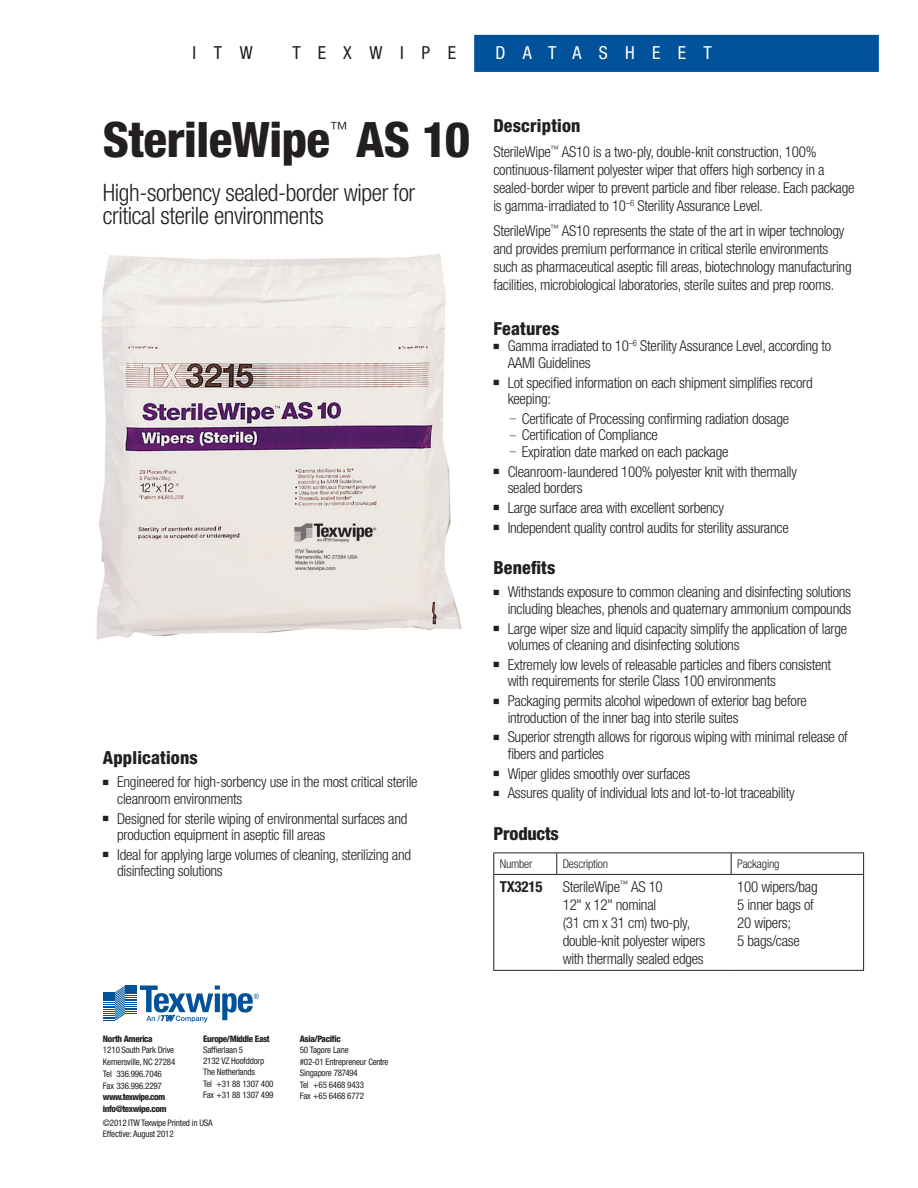
<style>
.page{position:relative;width:918px;height:1188px;background:#fff}
.page>*{position:absolute;margin:0;border:0;box-sizing:border-box;transform-origin:0 0}
.t1{font:800 condensed 48.9px "Helvetica Neue";letter-spacing:-.01em;color:#231f20}
.t2{font:300 condensed 24px/23.2px "Helvetica Neue";letter-spacing:-.015em;color:#231f20}
.t3{font:300 18.3px "Helvetica Neue";color:#231f20}
.t4{font:800 condensed 18px "Helvetica Neue";letter-spacing:.01em;color:#231f20}
.t5{font:condensed 18px "Helvetica Neue";letter-spacing:.98em;color:#231f20}
.t6{font:condensed 18px "Helvetica Neue";letter-spacing:.96em;color:#fff}
.t7{font:800 condensed 18px "Helvetica Neue";letter-spacing:-.01em;color:#231f20}
.t8{font:300 condensed 15px/18px "Helvetica Neue";letter-spacing:-.015em;color:#231f20}
.t9{font:700 condensed 15px "Helvetica Neue";letter-spacing:-.015em;color:#231f20}
.t10{font:300 condensed 12px "Helvetica Neue";letter-spacing:-.015em;color:#231f20}
.t11{font:condensed 9px/11.4px "Helvetica Neue";letter-spacing:-.02em;color:#231f20}
.t12{font:800 condensed 9px/11.4px "Helvetica Neue";letter-spacing:-.04em;color:#231f20}
.s1{font-family:"Universal Newswith Comm Pi";font-weight:400;font-stretch:normal;font-size:10.5px}
</style>
<div class="page">
<img style="left:96px;top:252px;width:366px;height:388px">
<div style="left:474px;top:35px;width:405px;height:37px;background:#01529a;border:2px solid #01529a"></div>
<hr style="left:493px;top:874px;width:64px;height:1px;background:#231f20">
<hr style="left:557px;top:874px;width:174px;height:1px;background:#231f20">
<hr style="left:731px;top:874px;width:133px;height:1px;background:#231f20">
<hr style="left:493px;top:853px;width:64px;height:1px;background:#231f20">
<svg style="left:493px;top:853px;width:1px;height:21px"></svg>
<hr style="left:557px;top:853px;width:174px;height:1px;background:#231f20">
<svg style="left:556px;top:853px;width:1px;height:21px"></svg>
<hr style="left:731px;top:853px;width:133px;height:1px;background:#231f20">
<svg style="left:863px;top:853px;width:1px;height:21px"></svg>
<hr style="left:493px;top:875px;width:1px;height:95px;background:#231f20">
<hr style="left:863px;top:875px;width:1px;height:95px;background:#231f20">
<hr style="left:493px;top:970px;width:64px;height:1px;background:#231f20">
<hr style="left:557px;top:970px;width:174px;height:1px;background:#231f20">
<hr style="left:731px;top:970px;width:133px;height:1px;background:#231f20">
<svg style="left:731px;top:853px;width:1px;height:21px"></svg>
<svg style="left:103px;top:986px;width:156px;height:36px"></svg>
<p class="t5" style="left:192px;top:42px;width:62px">ITW</p>
<p class="t5" style="left:292px;top:42px;width:165px">TEXWIPE</p>
<p class="t6" style="left:495px;top:42px;width:218px">DATASHEET</p>
<h1 class="t1" style="left:103px;top:110px;width:229px">SterileWipe</h1>
<p class="t3" style="left:330px;top:117px;width:20px">™</p>
<h1 class="t1" style="left:356px;top:110px;width:116px">AS 10</h1>
<h2 class="t2" style="left:103px;top:181px;width:314px">High-sorbency sealed-border wiper for critical sterile environments</h2>
<p class="t4" style="left:103px;top:747px;width:97px">Applications</p>
<p class="t8" style="left:117px;top:774px;width:302px;line-height:16.5px;text-indent:-14px"><span class="s1">7</span> Engineered for high-sorbency use in the most critical sterile cleanroom environments</p>
<p class="t8" style="left:117px;top:810px;width:292px;line-height:16.5px;text-indent:-14px"><span class="s1">7</span> Designed for sterile wiping of environmental surfaces and production equipment in aseptic fill areas</p>
<p class="t8" style="left:117px;top:846px;width:295px;line-height:16.5px;text-indent:-14px"><span class="s1">7</span> Ideal for applying large volumes of cleaning, sterilizing and disinfecting solutions</p>
<p class="t4" style="left:493px;top:115px;width:89px">Description</p>
<p class="t8" style="left:493px;top:143px;width:363px">SterileWipe<sup>™</sup> AS10 is a two-ply, double-knit construction, 100% continuous-filament polyester wiper that offers high sorbency in a sealed-border wiper to prevent particle and fiber release. Each package is gamma-irradiated to 10<sup>–6</sup> Sterility Assurance Level.</p>
<p class="t8" style="left:493px;top:221px;width:360px">SterileWipe<sup>™</sup> AS10 represents the state of the art in wiper technology and provides premium performance in critical sterile environments such as pharmaceutical aseptic fill areas, biotechnology manufacturing facilities, microbiological laboratories, sterile suites and prep rooms.</p>
<p class="t4" style="left:493px;top:317px;width:68px">Features</p>
<p class="t8" style="left:508px;top:338px;width:325px;line-height:16.5px;text-indent:-14px"><span class="s1">7</span> Gamma irradiated to 10<sup>–6</sup> Sterility Assurance Level, according to<br>AAMI Guidelines</p>
<p class="t8" style="left:508px;top:374px;width:307px;line-height:16.5px;text-indent:-14px"><span class="s1">7</span> Lot specified information on each shipment simplifies record keeping:</p>
<p class="t8" style="left:522px;top:410px;width:269px;line-height:16.5px">Certificate of Processing confirming radiation dosage<br>Certification of Compliance<br>Expiration date marked on each package</p>
<p class="t8" style="left:508px;top:463px;width:291px;line-height:16.5px;text-indent:-14px"><span class="s1">7</span> Cleanroom-laundered 100% polyester knit with thermally sealed borders</p>
<p class="t8" style="left:493px;top:498px;width:297px;line-height:19.8px"><span class="s1">7</span> Large surface area with excellent sorbency<br><span class="s1">7</span> Independent quality control audits for sterility assurance</p>
<p class="t4" style="left:493px;top:557px;width:64px">Benefits</p>
<p class="t8" style="left:493px;top:584px;width:359px;line-height:16.5px;text-align:right"><span class="s1">7</span> Withstands exposure to common cleaning and disinfecting solutions including bleaches, phenols and quaternary ammonium compounds</p>
<p class="t8" style="left:508px;top:620px;width:341px;line-height:16.5px;text-indent:-14px"><span class="s1">7</span> Large wiper size and liquid capacity simplify the application of large volumes of cleaning and disinfecting solutions</p>
<p class="t8" style="left:508px;top:656px;width:325px;line-height:16.5px;text-indent:-14px"><span class="s1">7</span> Extremely low levels of releasable particles and fibers consistent with requirements for sterile Class 100 environments</p>
<p class="t8" style="left:508px;top:692px;width:301px;line-height:16.5px;text-indent:-14px"><span class="s1">7</span> Packaging permits alcohol wipedown of exterior bag before introduction of the inner bag into sterile suites</p>
<p class="t8" style="left:508px;top:729px;width:342px;line-height:16.5px;text-indent:-14px"><span class="s1">7</span> Superior strength allows for rigorous wiping with minimal release of fibers and particles</p>
<p class="t8" style="left:493px;top:763px;width:303px;line-height:19.8px"><span class="s1">7</span> Wiper glides smoothly over surfaces<br><span class="s1">7</span> Assures quality of individual lots and lot-to-lot traceability</p>
<p class="t7" style="left:493px;top:822px;width:67px">Products</p>
<p class="t10" style="left:500px;top:857px;width:34px">Number</p>
<p class="t10" style="left:563px;top:857px;width:47px">Description</p>
<p class="t10" style="left:737px;top:857px;width:44px">Packaging</p>
<p class="t9" style="left:500px;top:878px;width:44px">TX3215</p>
<p class="t8" style="left:563px;top:878px;width:144px">SterileWipe<sup>™</sup> AS 10<br>12" x 12" nominal<br>(31 cm x 31 cm) two-ply, double-knit polyester wipers with thermally sealed edges</p>
<p class="t8" style="left:737px;top:878px;width:82px">100 wipers/bag<br>5 inner bags of<br>20 wipers;<br>5 bags/case</p>
<p class="t12" style="left:103px;top:1033px;width:51px">North America</p>
<p class="t11" style="left:103px;top:1044px;width:74px;line-height:11.9px">1210 South Park Drive<br>Kernersville, NC 27284<br>Tel 336.996.7046<br>Fax 336.996.2297</p>
<p class="t12" style="left:103px;top:1091px;width:65px">www.texwipe.com info@texwipe.com</p>
<p class="t12" style="left:203px;top:1033px;width:68px">Europe/Middle East</p>
<p class="t11" style="left:203px;top:1045px;width:72px">Saffierlaan 5<br>2132 VZ Hoofddorp<br>The Netherlands<br>Tel +31 88 1307 400<br>Fax +31 88 1307 499</p>
<p class="t11" style="left:103px;top:1117px;width:111px;line-height:10.8px">©2012 ITW Texwipe Printed in USA<br>Effective: August 2012</p>
<p class="t12" style="left:300px;top:1033px;width:42px">Asia/Pacific</p>
<p class="t11" style="left:300px;top:1044px;width:90px">50 Tagore Lane<br>#02-01 Entrepreneur Centre<br>Singapore 787494<br>Tel +65 6468 9433<br>Fax +65 6468 6772</p>
</div>
